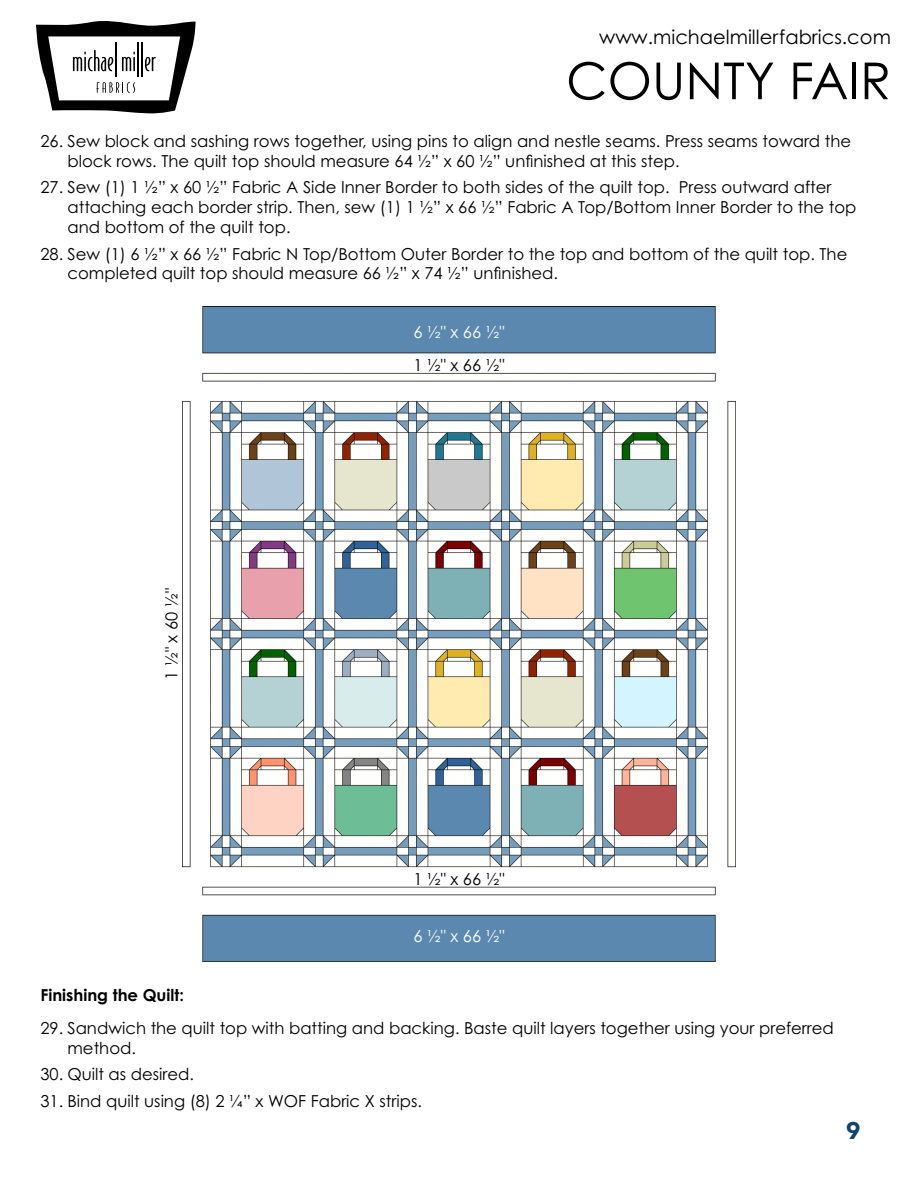
<style>
.page{position:relative;width:918px;height:1188px;background:#fff}
.page>*{position:absolute;margin:0;border:0;box-sizing:border-box;transform-origin:0 0}
.t1{font:51px "Century Gothic Pro";color:#000}
.t2{font:900 24px "Avenir";color:#11436b}
.t3{font:19.5px "Century Gothic Pro";color:#000}
.t4{font:16.5px/19.8px "Century Gothic Pro";color:#000}
.t5{font:16.5px "Century Gothic Pro";color:#fff}
.t6{font:700 16.5px "Century Gothic Pro";color:#000}
</style>
<div class="page">
<svg style="left:36px;top:21px;width:160px;height:93px"></svg>
<img style="left:183px;top:307px;width:552px;height:654px">
<p class="t3" style="left:599px;top:25px;width:293px">www.michaelmillerfabrics.com</p>
<h1 class="t1" style="left:566px;top:50px;width:326px">COUNTY FAIR</h1>
<p class="t4" style="left:67px;top:131px;width:785px;text-indent:-27px">26. Sew block and sashing rows together, using pins to align and nestle seams. Press seams toward the block rows. The quilt top should measure 64 ½” x 60 ½” unfinished at this step.</p>
<p class="t4" style="left:67px;top:177px;width:790px;text-indent:-27px">27. Sew (1) 1 ½” x 60 ½” Fabric A Side Inner Border to both sides of the quilt top. Press outward after attaching each border strip. Then, sew (1) 1 ½” x 66 ½” Fabric A Top/Bottom Inner Border to the top and bottom of the quilt top.</p>
<p class="t4" style="left:67px;top:244px;width:781px;text-indent:-27px">28. Sew (1) 6 ½” x 66 ½” Fabric N Top/Bottom Outer Border to the top and bottom of the quilt top. The completed quilt top should measure 66 ½” x 74 ½” unfinished.</p>
<p class="t5" style="left:413px;top:321px;width:93px">6 1/2" x 66 1/2"</p>
<p class="t4" style="left:161px;top:680px;width:93px;rotate:-90deg">1 1/2" x 60 1/2"</p>
<p class="t4" style="left:413px;top:355px;width:93px">1 1/2" x 66 1/2"</p>
<p class="t4" style="left:413px;top:869px;width:93px">1 1/2" x 66 1/2"</p>
<p class="t5" style="left:413px;top:926px;width:93px">6 1/2" x 66 1/2"</p>
<p class="t6" style="left:40px;top:984px;width:145px">Finishing the Quilt:</p>
<p class="t4" style="left:67px;top:1018px;width:768px;text-indent:-27px">29. Sandwich the quilt top with batting and backing. Baste quilt layers together using your preferred method.</p>
<p class="t4" style="left:40px;top:1064px;width:155px">30. Quilt as desired.</p>
<p class="t4" style="left:40px;top:1091px;width:383px">31. Bind quilt using (8) 2 ¼” x WOF Fabric X strips.</p>
<h2 class="t2" style="left:846px;top:1110px;width:16px">9</h2>
</div>
